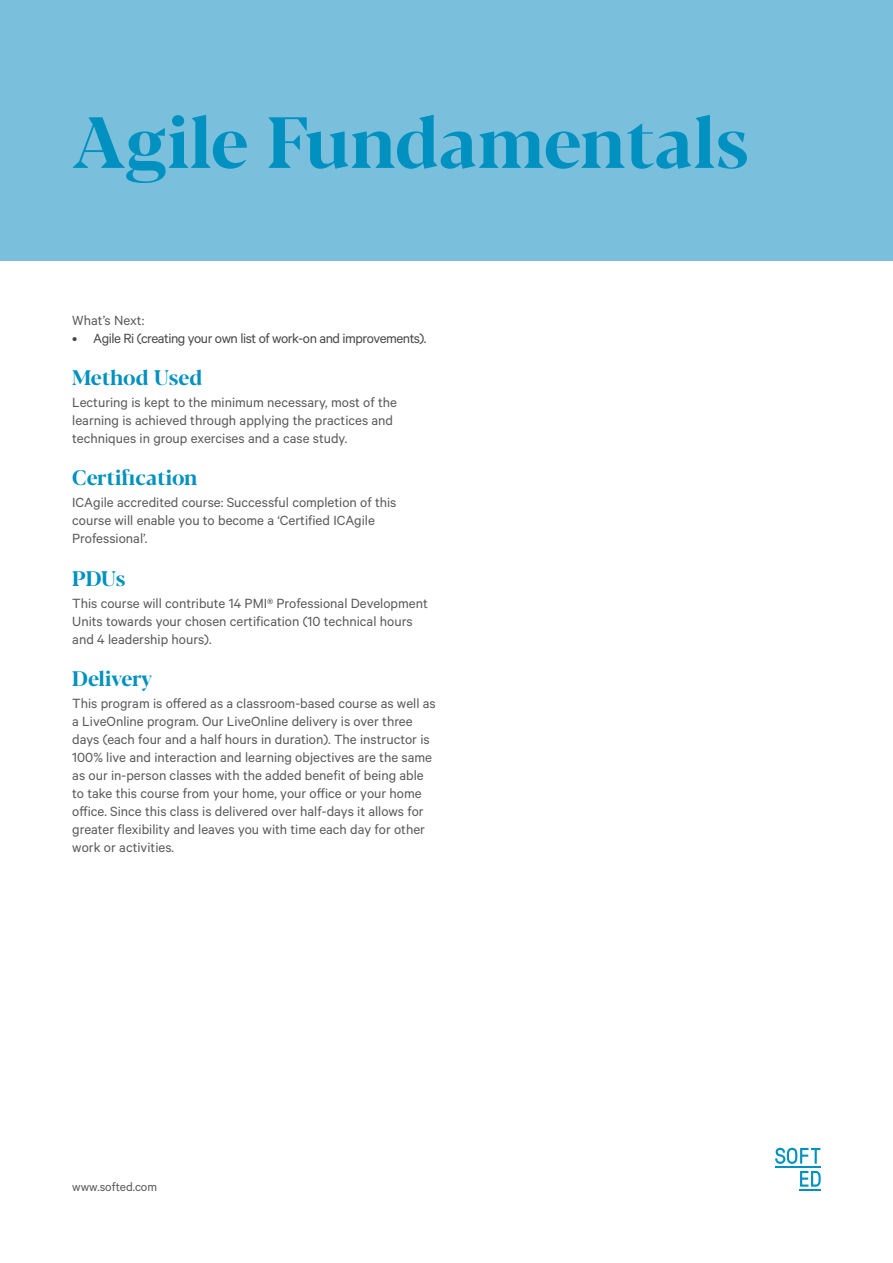
<style>
.page{position:relative;width:893px;height:1263px;background:#fff}
.page>*{position:absolute;margin:0;border:0;box-sizing:border-box;transform-origin:0 0}
.t1{font:700 72px "Blacker Display";color:#0091c1}
.t2{font:700 21px "Blacker Display";color:#0091c1}
.t3{font:15px/18px "Calibre";color:#58595b}
.t4{font:15px "Calibre";letter-spacing:-.03em;color:#4a4847}
.t5{font:13.5px "Calibre";color:#58595b}
</style>
<div class="page">
<div style="left:0;top:0;width:893px;height:260px;background:#7ac0dd"></div>
<hr style="left:775px;top:1166px;width:46px;height:2px;background:#0091c1">
<hr style="left:799px;top:1189px;width:22px;height:2px;background:#0091c1">
<svg style="left:775px;top:1148px;width:45px;height:16px"></svg>
<svg style="left:800px;top:1171px;width:21px;height:16px"></svg>
<h1 class="t1" style="left:72px;top:99px;width:678px">Agile Fundamentals</h1>
<p class="t3" style="left:72px;top:310px;width:74px">What’s Next:</p>
<p class="t4" style="left:72px;top:329px;width:356px">• Agile Ri (creating your own list of work-on and improvements).</p>
<h2 class="t2" style="left:72px;top:365px;width:132px">Method Used</h2>
<p class="t3" style="left:72px;top:393px;width:326px">Lecturing is kept to the minimum necessary, most of the learning is achieved through applying the practices and techniques in group exercises and a case study.</p>
<h2 class="t2" style="left:72px;top:465px;width:127px">Certification</h2>
<p class="t3" style="left:72px;top:493px;width:326px">ICAgile accredited course: Successful completion of this course will enable you to become a ‘Certified ICAgile<br>Professional’.</p>
<h2 class="t2" style="left:72px;top:566px;width:55px">PDUs</h2>
<p class="t3" style="left:72px;top:594px;width:357px">This course will contribute 14 PMI® Professional Development<br>Units towards your chosen certification (10 technical hours and 4 leadership hours).</p>
<h2 class="t2" style="left:72px;top:666px;width:81px">Delivery</h2>
<p class="t3" style="left:72px;top:694px;width:365px">This program is offered as a classroom-based course as well as a LiveOnline program. Our LiveOnline delivery is over three days (each four and a half hours in duration). The instructor is 100% live and interaction and learning objectives are the same as our in-person classes with the added benefit of being able to take this course from your home, your office or your home office. Since this class is delivered over half-days it allows for greater flexibility and leaves you with time each day for other work or activities.</p>
<p class="t5" style="left:72px;top:1178px;width:86px">www.softed.com</p>
</div>
